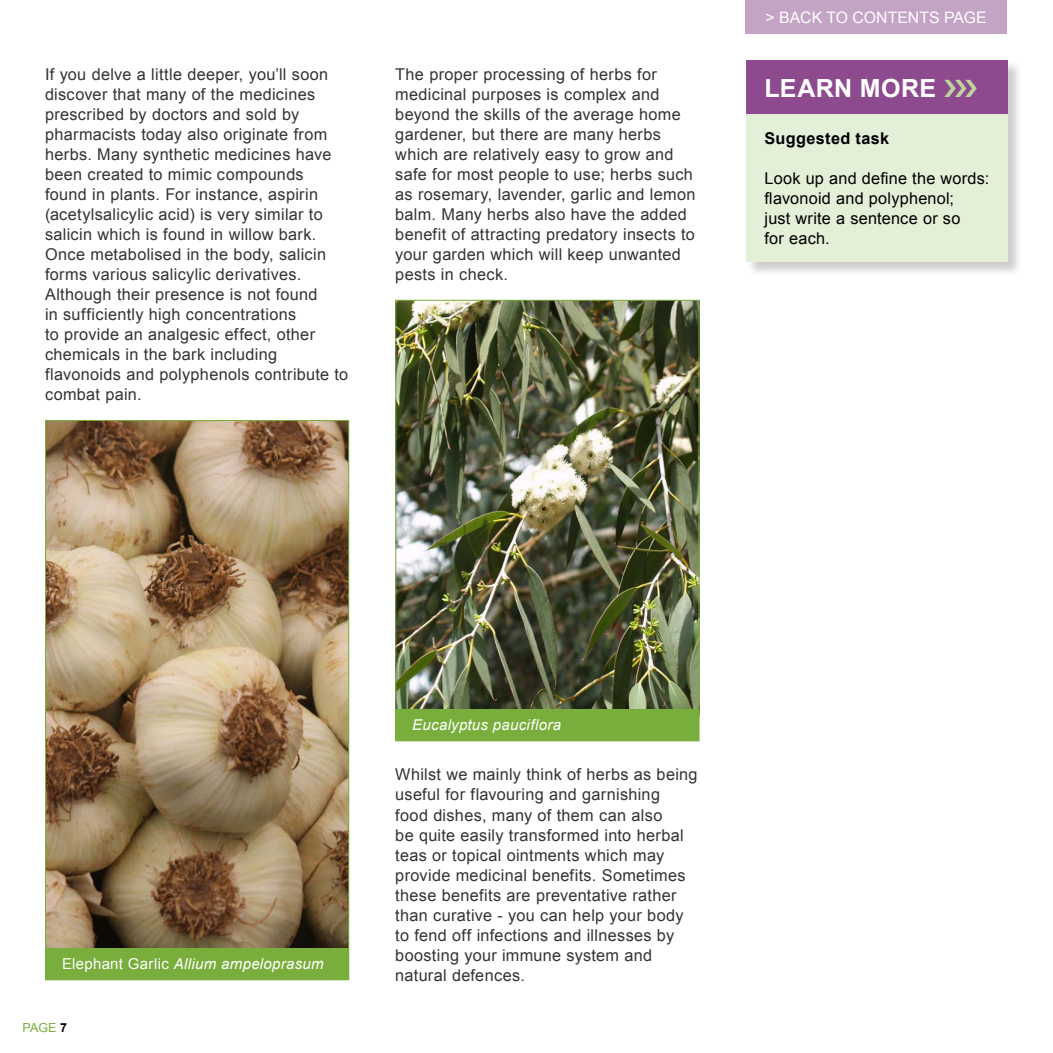
<style>
.page{position:relative;width:1053px;height:1053px;background:#fff}
.page>*{position:absolute;margin:0;border:0;box-sizing:border-box;transform-origin:0 0}
.t1{font:700 25px "Arial";color:#fff}
.t2{font:16.25px/20px "Arial";letter-spacing:.02em;color:#333}
.t3{font:16.25px/20px "Arial";letter-spacing:.015em;color:#000}
.t4{font:700 16.25px "Arial";letter-spacing:.02em;color:#000}
.t5{font:15.88px "Arial";color:#fff}
.t6{font:italic 15px "Arial";letter-spacing:.02em;color:#fff}
.t7{font:12.5px "Arial";color:#79ae3c}
.s1{font-style:normal}
.s2{font-weight:700;color:#000}
</style>
<div class="page">
<div style="left:745px;top:0;width:261px;height:34px;background:#c3a4c4"></div>
<svg style="left:45px;top:420px;width:304px;height:560px;background:#97825c"></svg>
<img style="left:395px;top:299px;width:305px;height:442px">
<div style="left:746px;top:60px;width:277px;height:217px;background:#000;opacity:.2"></div>
<div style="left:746px;top:60px;width:261px;height:54px;background:#8e4a8f"></div>
<div style="left:746px;top:114px;width:261px;height:148px;background:#e4efd8"></div>
<p class="t2" style="left:45px;top:64px;width:305px">If you delve a little deeper, you’ll soon discover that many of the medicines prescribed by doctors and sold by pharmacists today also originate from herbs. Many synthetic medicines have been created to mimic compounds found in plants. For instance, aspirin (acetylsalicylic acid) is very similar to salicin which is found in willow bark.<br>Once metabolised in the body, salicin forms various salicylic derivatives.<br>Although their presence is not found<br>in sufficiently high concentrations<br>to provide an analgesic effect, other chemicals in the bark including flavonoids and polyphenols contribute to combat pain.</p>
<p class="t2" style="left:395px;top:64px;width:301px">The proper processing of herbs for medicinal purposes is complex and beyond the skills of the average home gardener, but there are many herbs which are relatively easy to grow and safe for most people to use; herbs such as rosemary, lavender, garlic and lemon balm. Many herbs also have the added benefit of attracting predatory insects to your garden which will keep unwanted pests in check.</p>
<p class="t5" style="left:765px;top:7px;width:223px">&gt; BACK TO CONTENTS PAGE</p>
<h1 class="t1" style="left:764px;top:71px;width:115px">LEARN MORE</h1>
<p class="t4" style="left:764px;top:128px;width:126px">SUGGESTED TASK</p>
<p class="t3" style="left:764px;top:168px;width:226px">Look up and define the words: flavonoid and polyphenol;<br>just write a sentence or so<br>for each.</p>
<p class="t6" style="left:62px;top:953px;width:263px"><span class="s1">Elephant Garlic</span> Allium ampeloprasum</p>
<p class="t7" style="left:22px;top:1019px;width:46px">page<span class="s2">7</span></p>
<p class="t6" style="left:412px;top:714px;width:150px">Eucalyptus pauciflora</p>
<p class="t2" style="left:395px;top:764px;width:304px">Whilst we mainly think of herbs as being useful for flavouring and garnishing<br>food dishes, many of them can also<br>be quite easily transformed into herbal teas or topical ointments which may provide medicinal benefits. Sometimes these benefits are preventative rather than curative - you can help your body to fend off infections and illnesses by boosting your immune system and natural defences.</p>
</div>
